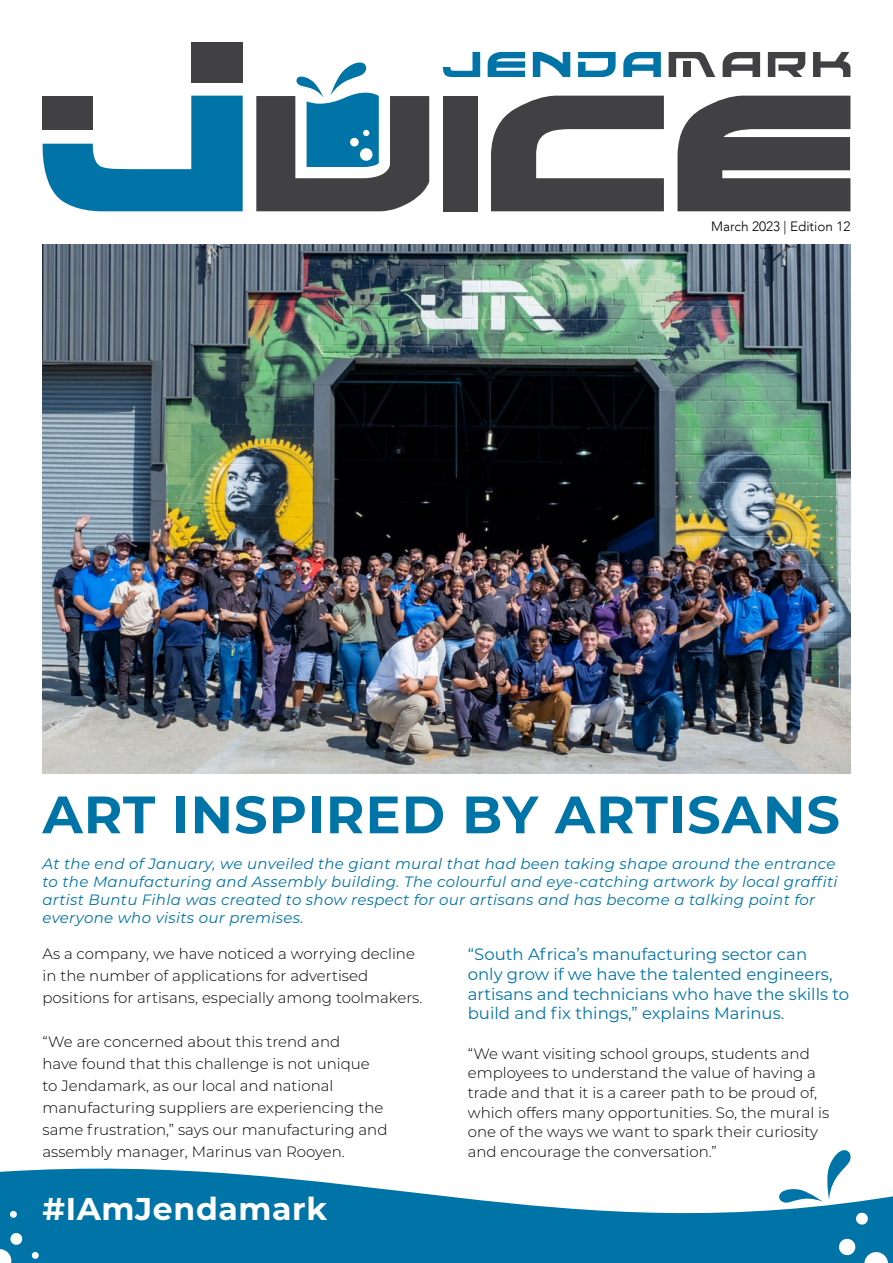
<style>
.page{position:relative;width:893px;height:1263px;background:#fff}
.page>*{position:absolute;margin:0;border:0;box-sizing:border-box;transform-origin:0 0}
.t1{font:700 52.5px "Montserrat";letter-spacing:.02em;color:#0074a7}
.t2{font:700 31.5px "Montserrat";letter-spacing:.02em;color:#fff}
.t3{font:16.5px/19.6px "Montserrat";color:#0074a7}
.t4{font:300 15px/22px "Montserrat";color:#000}
.t5{font:italic 15px/18px "Montserrat";letter-spacing:.02em;color:#0074a7}
.t6{font:300 13.5px "Avenir LT";color:#000}
</style>
<div class="page">
<svg style="left:0;top:1150px;width:893px;height:113px;fill:#0074a7"></svg>
<svg style="left:10px;top:1210px;width:7px;height:8px"></svg>
<svg style="left:31px;top:1251px;width:8px;height:8px"></svg>
<svg style="left:863px;top:1250px;width:26px;height:13px"></svg>
<svg style="left:855px;top:1212px;width:14px;height:13px"></svg>
<svg style="left:838px;top:1238px;width:18px;height:18px"></svg>
<svg style="left:0;top:1232px;width:23px;height:31px"></svg>
<svg style="left:723px;top:52px;width:37px;height:25px"></svg>
<svg style="left:488px;top:52px;width:37px;height:25px"></svg>
<svg style="left:533px;top:52px;width:37px;height:25px"></svg>
<svg style="left:578px;top:52px;width:38px;height:25px"></svg>
<svg style="left:623px;top:52px;width:38px;height:25px"></svg>
<svg style="left:669px;top:52px;width:46px;height:25px"></svg>
<svg style="left:768px;top:52px;width:37px;height:25px"></svg>
<svg style="left:813px;top:52px;width:37px;height:25px"></svg>
<svg style="left:443px;top:52px;width:37px;height:25px"></svg>
<div style="left:191px;top:43px;width:52px;height:40px;background:#414042"></div>
<svg style="left:42px;top:96px;width:201px;height:115px"></svg>
<div style="left:443px;top:96px;width:34px;height:115px;background:#414042"></div>
<svg style="left:491px;top:96px;width:173px;height:115px"></svg>
<svg style="left:677px;top:96px;width:173px;height:115px"></svg>
<svg style="left:256px;top:62px;width:173px;height:149px"></svg>
<div style="left:350px;top:138px;width:9px;height:8px;background:#fff;border-radius:50%"></div>
<img style="left:43px;top:244px;width:807px;height:530px">
<p class="t6" style="left:711px;top:218px;width:141px">March 2023 | Edition 12</p>
<h1 class="t1" style="left:43px;top:777px;width:799px">ART INSPIRED BY ARTISANS</h1>
<p class="t5" style="left:43px;top:854px;width:796px">At the end of January, we unveiled the giant mural that had been taking shape around the entrance to the Manufacturing and Assembly building. The colourful and eye-catching artwork by local graffiti artist Buntu Fihla was created to show respect for our artisans and has become a talking point for everyone who visits our premises.</p>
<p class="t4" style="left:43px;top:942px;width:381px">As a company, we have noticed a worrying decline in the number of applications for advertised positions for artisans, especially among toolmakers.</p>
<p class="t4" style="left:43px;top:1030px;width:346px">“We are concerned about this trend and<br>have found that this challenge is not unique to Jendamark, as our local and national manufacturing suppliers are experiencing the same frustration,” says our manufacturing and assembly manager, Marinus van Rooyen.</p>
<p class="t3" style="left:468px;top:944px;width:383px">“South Africa’s manufacturing sector can<br>only grow if we have the talented engineers, artisans and technicians who have the skills to build and fix things,” explains Marinus.</p>
<p class="t4" style="left:468px;top:1043px;width:363px;line-height:19.6px">“We want visiting school groups, students and employees to understand the value of having a trade and that it is a career path to be proud of, which offers many opportunities. So, the mural is one of the ways we want to spark their curiosity and encourage the conversation.”</p>
<h2 class="t2" style="left:43px;top:1186px;width:286px">#IAmJendamark</h2>
</div>
